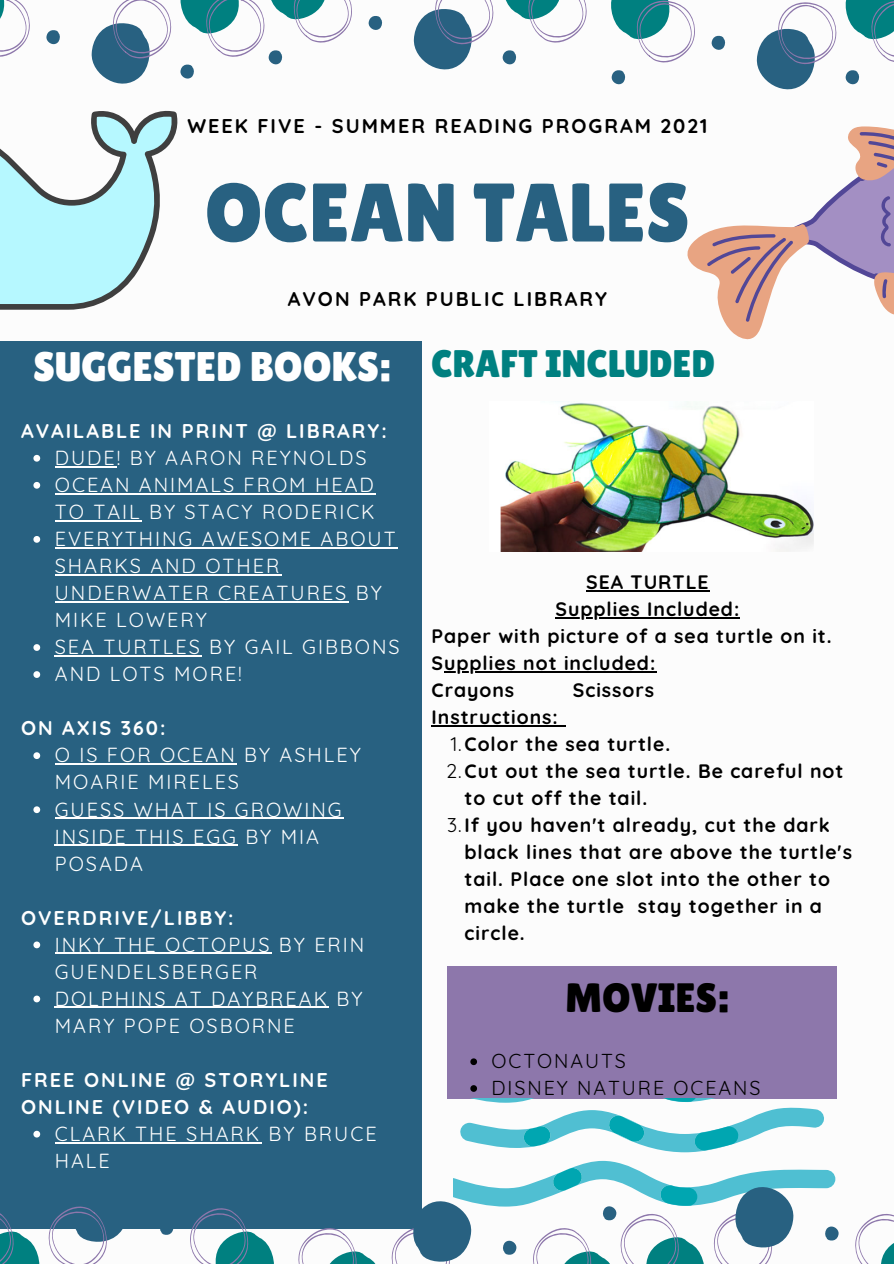
<style>
.page{position:relative;width:894px;height:1264px;background:#fff}
.page>*{position:absolute;margin:0;border:0;box-sizing:border-box;transform-origin:0 0}
.t1{font:82.8px "Lilita One";color:#286181}
.t2{font:41.4px "Lilita One";color:#fff}
.t3{font:40.95px "Lilita One";color:#000}
.t4{font:38.4px "Lilita One";color:#008080}
.t5{font:19.8px/27px "Quicksand";letter-spacing:.1em;color:#fff}
.t6{font:700 19.8px/27px "Quicksand";letter-spacing:.1em;color:#fff}
.t7{font:700 19.8px "Quicksand";letter-spacing:.1em;color:#000}
.t8{font:19.65px/26.7px "Quicksand";letter-spacing:.1em;color:#000}
.t9{font:700 19.35px "Quicksand";letter-spacing:.05em;color:#000}
.s1{font-weight:400}
</style>
<div class="page">
<div style="left:0;top:341px;width:421px;height:887px;background:#286181"></div>
<hr style="left:431px;top:725px;width:127px;height:1px;background:#000">
<hr style="left:586px;top:590px;width:123px;height:1px;background:#000">
<hr style="left:444px;top:671px;width:212px;height:1px;background:#000">
<hr style="left:555px;top:617px;width:185px;height:1px;background:#000">
<div style="left:447px;top:965px;width:389px;height:133px;background:#8d77ab"></div>
<hr style="left:55px;top:1141px;width:206px;height:2px;background:#fff">
<hr style="left:55px;top:1006px;width:274px;height:2px;background:#fff">
<hr style="left:55px;top:952px;width:216px;height:1px;background:#fff">
<hr style="left:55px;top:844px;width:183px;height:1px;background:#fff">
<hr style="left:55px;top:817px;width:288px;height:1px;background:#fff">
<hr style="left:55px;top:763px;width:182px;height:1px;background:#fff">
<hr style="left:55px;top:655px;width:147px;height:1px;background:#fff">
<hr style="left:55px;top:601px;width:293px;height:1px;background:#fff">
<hr style="left:55px;top:574px;width:226px;height:1px;background:#fff">
<hr style="left:55px;top:547px;width:342px;height:1px;background:#fff">
<hr style="left:55px;top:520px;width:87px;height:1px;background:#fff">
<hr style="left:55px;top:493px;width:320px;height:1px;background:#fff">
<hr style="left:55px;top:466px;width:62px;height:1px;background:#fff">
<svg style="left:855px;top:1213px;width:38px;height:50px"></svg>
<svg style="left:298px;top:1228px;width:87px;height:35px"></svg>
<svg style="left:0;top:0;width:30px;height:57px"></svg>
<svg style="left:46px;top:30px;width:14px;height:15px"></svg>
<svg style="left:368px;top:16px;width:15px;height:14px"></svg>
<svg style="left:611px;top:70px;width:14px;height:15px"></svg>
<svg style="left:711px;top:35px;width:14px;height:15px"></svg>
<svg style="left:845px;top:70px;width:14px;height:15px"></svg>
<svg style="left:91px;top:0;width:261px;height:84px"></svg>
<svg style="left:413px;top:0;width:174px;height:69px"></svg>
<svg style="left:611px;top:0;width:84px;height:63px"></svg>
<svg style="left:756px;top:2px;width:80px;height:87px"></svg>
<svg style="left:845px;top:0;width:48px;height:62px"></svg>
<svg style="left:0;top:110px;width:178px;height:200px"></svg>
<svg style="left:687px;top:126px;width:206px;height:214px"></svg>
<svg style="left:33px;top:455px;width:7px;height:6px"></svg>
<svg style="left:33px;top:482px;width:7px;height:6px"></svg>
<svg style="left:33px;top:941px;width:7px;height:7px"></svg>
<svg style="left:33px;top:536px;width:7px;height:6px"></svg>
<svg style="left:33px;top:644px;width:7px;height:7px"></svg>
<svg style="left:33px;top:671px;width:7px;height:7px"></svg>
<svg style="left:33px;top:752px;width:7px;height:7px"></svg>
<svg style="left:33px;top:806px;width:7px;height:7px"></svg>
<svg style="left:33px;top:995px;width:7px;height:7px"></svg>
<svg style="left:33px;top:1130px;width:7px;height:7px"></svg>
<img style="left:500px;top:401px;width:313px;height:150px">
<svg style="left:470px;top:1058px;width:7px;height:7px"></svg>
<svg style="left:470px;top:1085px;width:7px;height:6px"></svg>
<svg style="left:453px;top:1098px;width:381px;height:54px"></svg>
<svg style="left:391px;top:1160px;width:447px;height:103px"></svg>
<svg style="left:189px;top:1208px;width:87px;height:55px"></svg>
<svg style="left:159px;top:1228px;width:15px;height:7px"></svg>
<svg style="left:48px;top:1206px;width:81px;height:57px"></svg>
<svg style="left:0;top:1213px;width:42px;height:50px"></svg>
<p class="t7" style="left:187px;top:113px;width:521px">WEEK FIVE - SUMMER READING PROGRAM 2021</p>
<h1 class="t1" style="left:205px;top:165px;width:486px">OCEAN TALES</h1>
<p class="t7" style="left:288px;top:286px;width:320px">AVON PARK PUBLIC LIBRARY</p>
<h2 class="t2" style="left:33px;top:342px;width:359px">SUGGESTED BOOKS:</h2>
<p class="t6" style="left:21px;top:417px;width:367px">AVAILABLE IN PRINT @ LIBRARY:</p>
<p class="t5" style="left:55px;top:444px;width:346px">DUDE! BY AARON REYNOLDS<br>OCEAN ANIMALS FROM HEAD<br>TO TAIL BY STACY RODERICK<br>EVERYTHING AWESOME ABOUT<br>SHARKS AND OTHER<br>UNDERWATER CREATURES BY<br>MIKE LOWERY<br>SEA TURTLES BY GAIL GIBBONS<br>AND LOTS MORE!</p>
<p class="t6" style="left:21px;top:714px;width:146px">ON AXIS 360:</p>
<p class="t5" style="left:55px;top:741px;width:307px">O IS FOR OCEAN BY ASHLEY<br>MOARIE MIRELES<br>GUESS WHAT IS GROWING<br>INSIDE THIS EGG BY MIA<br>POSADA</p>
<p class="t6" style="left:21px;top:903px;width:214px">OVERDRIVE/LIBBY:</p>
<p class="t5" style="left:55px;top:930px;width:311px">INKY THE OCTOPUS BY ERIN<br>GUENDELSBERGER<br>DOLPHINS AT DAYBREAK BY<br>MARY POPE OSBORNE</p>
<p class="t6" style="left:21px;top:1065px;width:308px">FREE ONLINE @ STORYLINE<br>ONLINE (VIDEO &amp; AUDIO):</p>
<p class="t5" style="left:55px;top:1119px;width:323px">CLARK THE SHARK BY BRUCE<br>HALE</p>
<h3 class="t4" style="left:431px;top:341px;width:285px">CRAFT INCLUDED</h3>
<p class="t9" style="left:586px;top:569px;width:124px">SEA TURTLE</p>
<p class="t9" style="left:555px;top:596px;width:185px">Supplies Included:</p>
<p class="t9" style="left:431px;top:623px;width:401px">Paper with picture of a sea turtle on it.</p>
<p class="t9" style="left:431px;top:650px;width:225px">Supplies not included:</p>
<p class="t9" style="left:431px;top:677px;width:84px">Crayons</p>
<p class="t9" style="left:572px;top:677px;width:83px">Scissors</p>
<p class="t9" style="left:431px;top:704px;width:128px">Instructions:</p>
<p class="t9" style="left:450px;top:731px;width:221px"><span class="s1">1.</span>Color the sea turtle.</p>
<p class="t9" style="left:446px;top:758px;width:398px"><span class="s1">2.</span>Cut out the sea turtle. Be careful not</p>
<p class="t9" style="left:464px;top:786px;width:184px">to cut off the tail.</p>
<p class="t9" style="left:447px;top:813px;width:384px"><span class="s1">3.</span>If you haven't already, cut the dark</p>
<p class="t9" style="left:464px;top:840px;width:389px">black lines that are above the turtle's</p>
<p class="t9" style="left:464px;top:867px;width:367px">tail. Place one slot into the other to</p>
<p class="t9" style="left:464px;top:894px;width:359px">make the turtle stay together in a</p>
<p class="t9" style="left:464px;top:921px;width:62px">circle.</p>
<h3 class="t3" style="left:565px;top:973px;width:165px">MOVIES:</h3>
<p class="t8" style="left:491px;top:1047px;width:270px">OCTONAUTS<br>DISNEY NATURE OCEANS</p>
</div>
